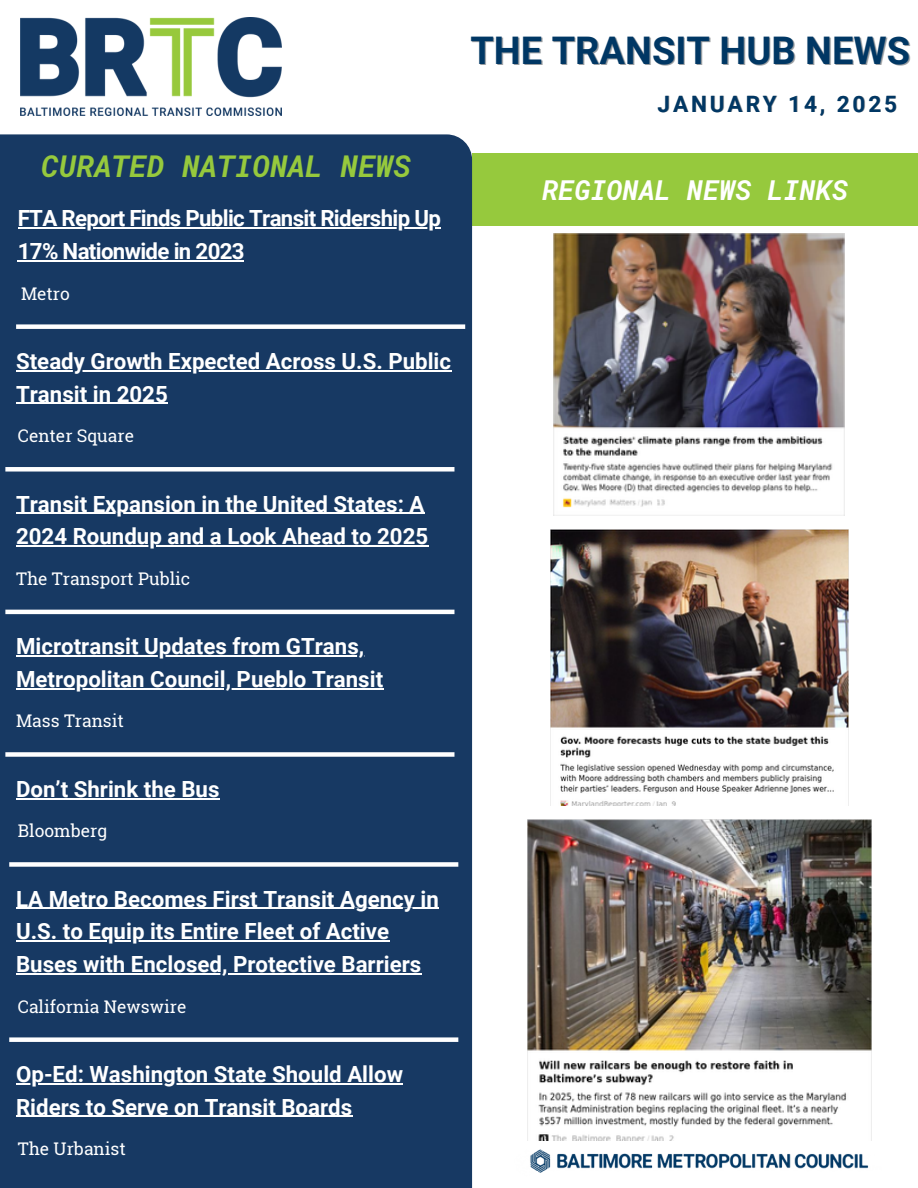
<style>
.page{position:relative;width:918px;height:1188px;background:#fff}
.page>*{position:absolute;margin:0;border:0;box-sizing:border-box;transform-origin:0 0}
.t1{font:700 38.1px "Roboto";color:#003764}
.t2{font:italic 700 30px "Roboto Mono";color:#96c93d}
.t3{font:italic 700 27.45px "Roboto Mono";color:#fff}
.t4{font:700 22.5px "Roboto";letter-spacing:.13em;color:#003764}
.t5{font:700 22.2px/32.7px "Roboto";color:#fff}
.t6{font:700 22.2px/32.7px "Roboto";letter-spacing:-.03em;color:#fff}
.t7{font:17.4px "Roboto Slab";color:#fff}
</style>
<div class="page">
<div style="left:472px;top:154px;width:446px;height:72px;background:#96c93d"></div>
<div style="left:0;top:134px;width:472px;height:1054px;background:#173963"></div>
<div style="left:16px;top:324px;width:449px;height:5px;background:#fff"></div>
<div style="left:5px;top:467px;width:449px;height:5px;background:#fff"></div>
<hr style="left:5px;top:610px;width:449px;height:4px;background:#fff">
<div style="left:5px;top:752px;width:449px;height:5px;background:#fff"></div>
<div style="left:9px;top:1037px;width:449px;height:5px;background:#fff"></div>
<div style="left:9px;top:862px;width:449px;height:5px;background:#fff"></div>
<img style="left:20px;top:17px;width:261px;height:98px">
<img style="left:527px;top:1132px;width:345px;height:41px">
<hr style="left:16px;top:655px;width:348px;height:1px;background:#fff">
<hr style="left:16px;top:688px;width:367px;height:1px;background:#fff">
<hr style="left:16px;top:908px;width:423px;height:1px;background:#fff">
<hr style="left:16px;top:941px;width:373px;height:1px;background:#fff">
<hr style="left:16px;top:973px;width:405px;height:1px;background:#fff">
<hr style="left:16px;top:1083px;width:387px;height:1px;background:#fff">
<hr style="left:16px;top:1116px;width:336px;height:1px;background:#fff">
<hr style="left:18px;top:228px;width:422px;height:1px;background:#fff">
<hr style="left:18px;top:260px;width:226px;height:1px;background:#fff">
<hr style="left:16px;top:370px;width:435px;height:1px;background:#fff">
<hr style="left:16px;top:403px;width:152px;height:1px;background:#fff">
<hr style="left:16px;top:513px;width:409px;height:1px;background:#fff">
<hr style="left:16px;top:545px;width:412px;height:1px;background:#fff">
<hr style="left:16px;top:798px;width:203px;height:1px;background:#fff">
<img style="left:554px;top:234px;width:291px;height:282px">
<img style="left:550px;top:529px;width:298px;height:277px">
<img style="left:527px;top:819px;width:344px;height:321px">
<h3 class="t2" style="left:41px;top:145px;width:371px">CURATED NATIONAL NEWS</h3>
<p class="t6" style="left:18px;top:202px;width:425px">FTA Report Finds Public Transit Ridership Up<br>17% Nationwide in 2023</p>
<h4 class="t7" style="left:21px;top:281px;width:50px">Metro</h4>
<p class="t1" style="left:470px;top:28px;width:441px">THE TRANSIT HUB NEWS</p>
<h2 class="t4" style="left:658px;top:91px;width:241px">JANUARY 14, 2025</h2>
<h1 class="t3" style="left:542px;top:171px;width:307px">REGIONAL NEWS LINKS</h1>
<p class="t5" style="left:16px;top:345px;width:437px">Steady Growth Expected Across U.S. Public<br>Transit in 2025</p>
<p class="t7" style="left:18px;top:424px;width:118px">Center Square</p>
<h4 class="t5" style="left:16px;top:488px;width:410px">Transit Expansion in the United States: A</h4>
<p class="t5" style="left:16px;top:520px;width:414px">2024 Roundup and a Look Ahead to 2025</p>
<p class="t7" style="left:16px;top:567px;width:176px">The Transport Public</p>
<h4 class="t5" style="left:16px;top:630px;width:350px">Microtransit Updates from GTrans,</h4>
<p class="t5" style="left:16px;top:663px;width:369px">Metropolitan Council, Pueblo Transit</p>
<p class="t7" style="left:16px;top:709px;width:109px">Mass Transit</p>
<p class="t5" style="left:16px;top:773px;width:205px">Don’t Shrink the Bus</p>
<h4 class="t7" style="left:18px;top:819px;width:91px">Bloomberg</h4>
<p class="t5" style="left:16px;top:883px;width:424px">LA Metro Becomes First Transit Agency in</p>
<p class="t5" style="left:16px;top:915px;width:375px">U.S. to Equip its Entire Fleet of Active</p>
<h4 class="t5" style="left:16px;top:948px;width:407px">Buses with Enclosed, Protective Barriers</h4>
<p class="t7" style="left:18px;top:994px;width:170px">California Newswire</p>
<p class="t5" style="left:16px;top:1058px;width:388px">Op-Ed: Washington State Should Allow<br>Riders to Serve on Transit Boards</p>
<h4 class="t7" style="left:18px;top:1137px;width:110px">The Urbanist</h4>
</div>
